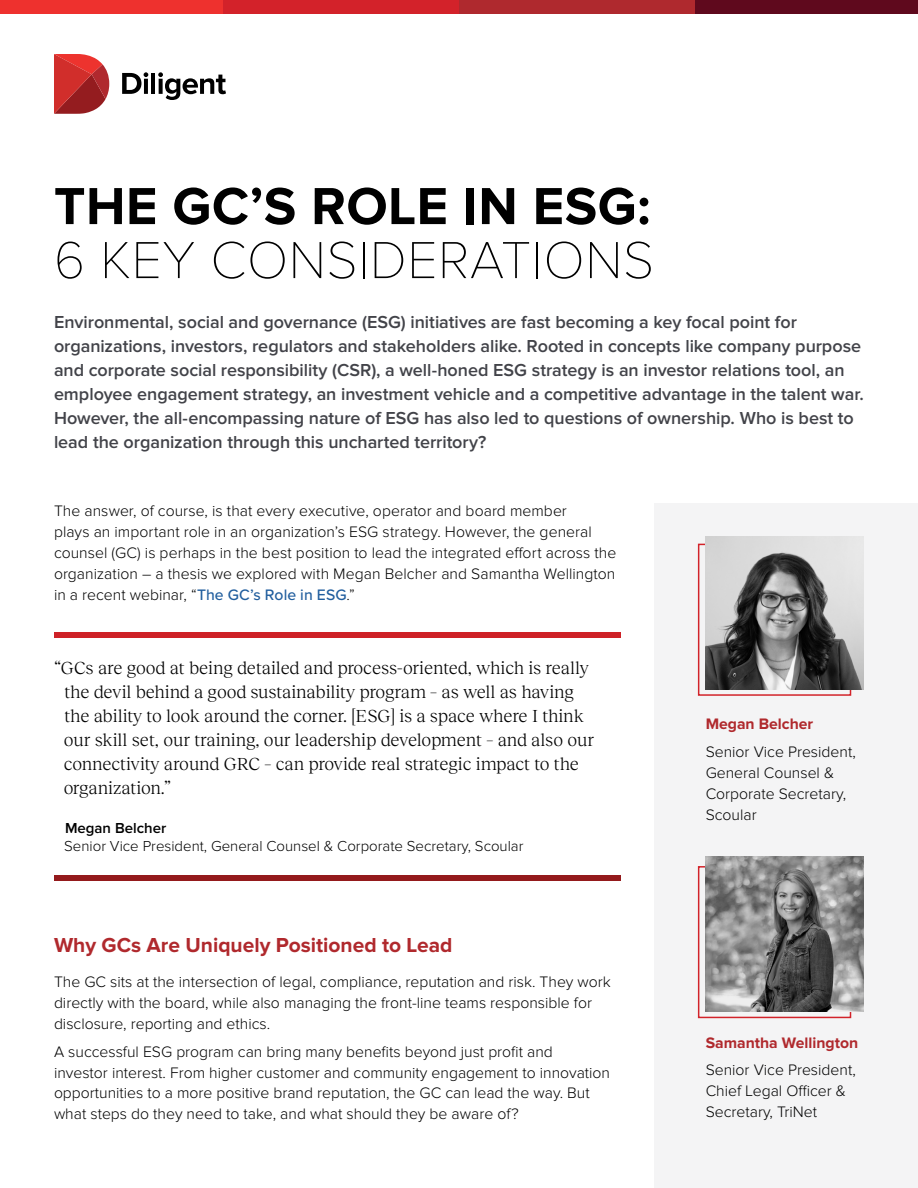
<style>
.page{position:relative;width:918px;height:1188px;background:#fff}
.page>*{position:absolute;margin:0;border:0;box-sizing:border-box;transform-origin:0 0}
.t1{font:100 54px "Proxima Nova T";letter-spacing:.01em;color:#000}
.t2{font:700 54px "Proxima Nova";letter-spacing:.01em;color:#000}
.t3{font:700 21px "Proxima Nova";color:#b0292d}
.t4{font:600 18px/24px "Proxima Nova";letter-spacing:-.005em;color:#424349}
.t5{font:18px/24px "Opine";letter-spacing:-.005em;color:#000}
.t6{font:300 15.75px/21px "Proxima Nova";color:#000}
.t7{font:700 15.75px "Proxima Nova";color:#b0292d}
.t8{font:300 15px "Proxima Nova";color:#000}
.t9{font:600 15px "Proxima Nova";color:#000}
.s1{font-weight:500;color:#215e9e}
</style>
<div class="page">
<div style="left:655px;top:504px;width:263px;height:684px;background:#f4f4f5"></div>
<div style="left:698px;top:544px;width:153px;height:152px;border:2px solid #d2232a"></div>
<div style="left:698px;top:866px;width:153px;height:152px;border:2px solid #d2232a"></div>
<div style="left:223px;top:0;width:236px;height:13px;background:#d3222a"></div>
<div style="left:0;top:0;width:223px;height:13px;background:#ee312e"></div>
<div style="left:459px;top:0;width:236px;height:13px;background:#af292e"></div>
<div style="left:695px;top:0;width:223px;height:13px;background:#5f091d"></div>
<div style="left:54px;top:633px;width:567px;height:5px;background:#ce2127"></div>
<div style="left:54px;top:875px;width:567px;height:6px;background:#941a1c"></div>
<svg style="left:122px;top:72px;width:26px;height:22px"></svg>
<hr style="left:151px;top:73px;width:4px;height:21px;background:#000">
<svg style="left:158px;top:72px;width:68px;height:28px"></svg>
<svg style="left:54px;top:54px;width:55px;height:60px;background:#c44141"></svg>
<img style="left:706px;top:537px;width:158px;height:152px">
<img style="left:706px;top:856px;width:158px;height:155px">
<h1 class="t2" style="left:54px;top:175px;width:598px">THE GC’S ROLE IN ESG:</h1>
<h1 class="t1" style="left:54px;top:228px;width:602px">6 KEY CONSIDERATIONS</h1>
<p class="t4" style="left:54px;top:311px;width:812px">Environmental, social and governance (ESG) initiatives are fast becoming a key focal point for organizations, investors, regulators and stakeholders alike. Rooted in concepts like company purpose and corporate social responsibility (CSR), a well-honed ESG strategy is an investor relations tool, an employee engagement strategy, an investment vehicle and a competitive advantage in the talent war.<br>However, the all-encompassing nature of ESG has also led to questions of ownership. Who is best to lead the organization through this uncharted territory?</p>
<p class="t6" style="left:54px;top:501px;width:564px">The answer, of course, is that every executive, operator and board member<br>plays an important role in an organization’s ESG strategy. However, the general counsel (GC) is perhaps in the best position to lead the integrated effort across the organization – a thesis we explored with Megan Belcher and Samantha Wellington in a recent webinar, “<span class="s1">The GC’s Role in ESG</span>.”</p>
<p class="t5" style="left:64px;top:655px;width:532px;text-indent:-10px">“GCs are good at being detailed and process-oriented, which is really the devil behind a good sustainability program – as well as having the ability to look around the corner. [ESG] is a space where I think our skill set, our training, our leadership development – and also our connectivity around GRC – can provide real strategic impact to the organization.”</p>
<p class="t9" style="left:65px;top:819px;width:103px">Megan Belcher</p>
<p class="t8" style="left:64px;top:837px;width:461px">Senior Vice President, General Counsel &amp; Corporate Secretary, Scoular</p>
<h2 class="t3" style="left:54px;top:933px;width:400px">Why GCs Are Uniquely Positioned to Lead</h2>
<p class="t6" style="left:54px;top:971px;width:558px">The GC sits at the intersection of legal, compliance, reputation and risk. They work directly with the board, while also managing the front-line teams responsible for disclosure, reporting and ethics.</p>
<p class="t6" style="left:54px;top:1041px;width:558px">A successful ESG program can bring many benefits beyond just profit and investor interest. From higher customer and community engagement to innovation opportunities to a more positive brand reputation, the GC can lead the way. But what steps do they need to take, and what should they be aware of?</p>
<p class="t7" style="left:706px;top:715px;width:109px">Megan Belcher</p>
<p class="t6" style="left:706px;top:741px;width:152px">Senior Vice President,<br>General Counsel &amp;<br>Corporate Secretary,<br>Scoular</p>
<p class="t7" style="left:706px;top:1033px;width:154px">Samantha Wellington</p>
<p class="t6" style="left:706px;top:1060px;width:152px">Senior Vice President,<br>Chief Legal Officer &amp;<br>Secretary, TriNet</p>
</div>
